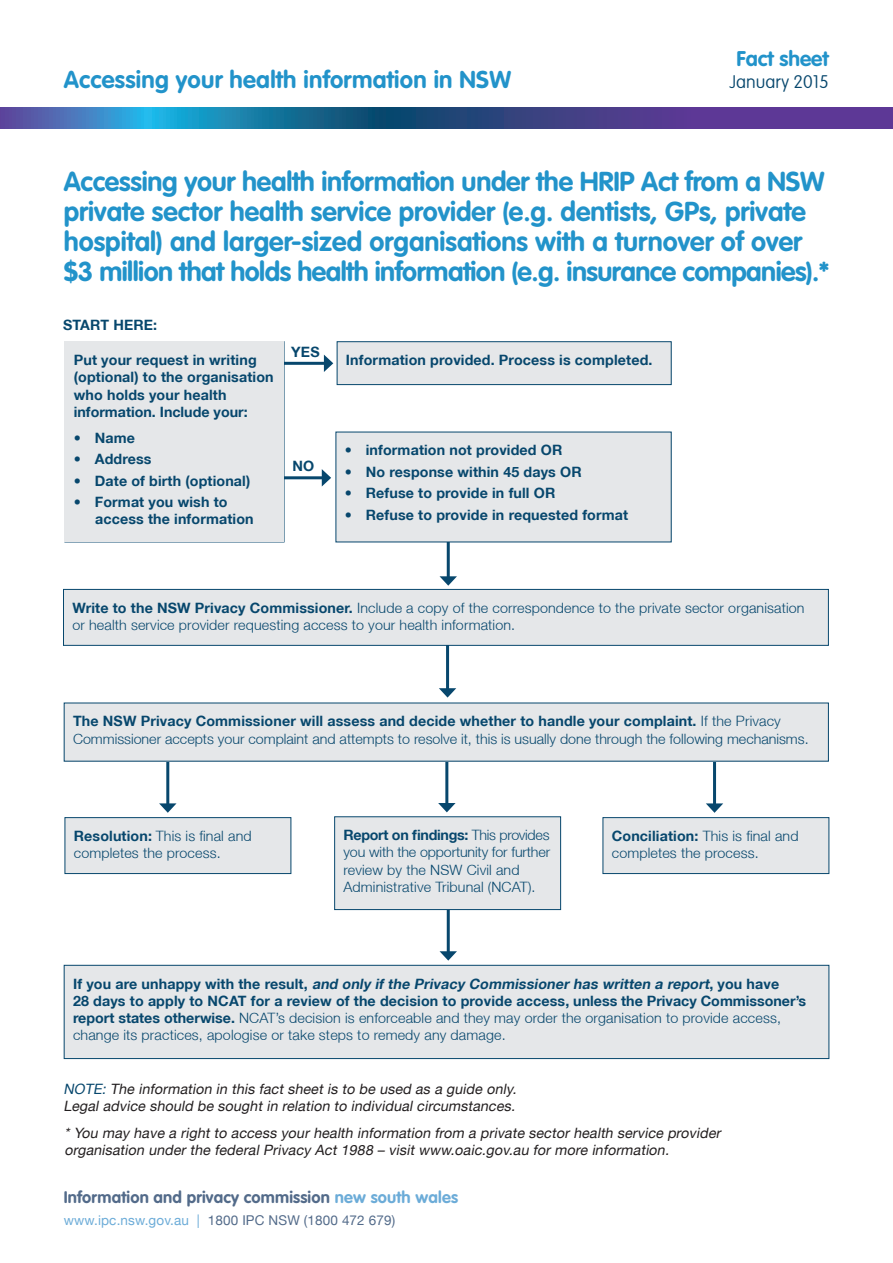
<style>
.page{position:relative;width:893px;height:1263px;background:#fff}
.page>*{position:absolute;margin:0;border:0;box-sizing:border-box;transform-origin:0 0}
.t1{font:700 27px/30px "VAG Rounded Std";color:#2293ca}
.t2{font:700 24px "VAG Rounded Std";letter-spacing:.01em;color:#2293ca}
.t3{font:700 21px "VAG Rounded Std";color:#2293ca}
.t4{font:100 18px "VAG Rounded Std";color:#07476d}
.t5{font:700 16.5px "VAG Rounded Std";letter-spacing:.01em;color:#536b8a}
.t6{font:300 14.25px/17.2px "Helvetica Neue LT";letter-spacing:.01em;color:#07476d}
.t7{font:700 14.25px/17.2px "Helvetica Neue LT";letter-spacing:.01em;color:#07476d}
.t8{font:italic 14.25px/17.2px "Helvetica Neue LT";color:#231f20}
.t9{font:13.5px "Helvetica Neue LT";letter-spacing:.01em;color:#536b8a}
.s1{font-weight:700}
.s2{font-style:italic}
.s3{color:#07476d}
.s4{color:#6cacd8}
</style>
<div class="page">
<svg style="left:0;top:107px;width:893px;height:21px;background:#385899"></svg>
<div style="left:603px;top:818px;width:226px;height:55px;background:#e5e7e9"></div>
<div style="left:603px;top:817px;width:226px;height:57px;border:1px solid #07476d"></div>
<div style="left:64px;top:965px;width:765px;height:93px;background:#e5e7e9"></div>
<div style="left:64px;top:965px;width:765px;height:94px;border:1px solid #07476d"></div>
<hr style="left:166px;top:740px;width:3px;height:66px;background:#07476d">
<svg style="left:159px;top:803px;width:18px;height:10px"></svg>
<hr style="left:445px;top:739px;width:3px;height:67px;background:#07476d">
<svg style="left:438px;top:803px;width:18px;height:9px"></svg>
<hr style="left:446px;top:625px;width:3px;height:66px;background:#07476d">
<svg style="left:439px;top:688px;width:17px;height:10px"></svg>
<hr style="left:713px;top:740px;width:3px;height:66px;background:#07476d">
<svg style="left:706px;top:803px;width:17px;height:10px"></svg>
<div style="left:64px;top:703px;width:764px;height:58px;background:#e5e7e9"></div>
<div style="left:63px;top:589px;width:765px;height:56px;background:#e5e7e9"></div>
<div style="left:63px;top:589px;width:766px;height:57px;border:1px solid #07476d"></div>
<hr style="left:447px;top:499px;width:3px;height:80px;background:#07476d">
<svg style="left:440px;top:576px;width:17px;height:10px"></svg>
<hr style="left:229px;top:362px;width:98px;height:3px;background:#07476d">
<svg style="left:324px;top:355px;width:9px;height:17px"></svg>
<hr style="left:227px;top:476px;width:97px;height:3px;background:#07476d">
<svg style="left:322px;top:469px;width:9px;height:17px"></svg>
<div style="left:337px;top:342px;width:334px;height:43px;background:#e5e7e9"></div>
<div style="left:337px;top:341px;width:335px;height:44px;border:1px solid #07476d"></div>
<div style="left:336px;top:432px;width:335px;height:110px;background:#e5e7e9"></div>
<div style="left:65px;top:342px;width:219px;height:200px;background:#e5e7e9"></div>
<hr style="left:447px;top:842px;width:3px;height:112px;background:#07476d">
<svg style="left:440px;top:951px;width:17px;height:10px"></svg>
<div style="left:65px;top:818px;width:226px;height:55px;background:#e5e7e9"></div>
<div style="left:65px;top:817px;width:226px;height:57px;border:1px solid #07476d"></div>
<div style="left:335px;top:817px;width:226px;height:92px;background:#e5e7e9"></div>
<div style="left:334px;top:816px;width:227px;height:94px;border:1px solid #07476d"></div>
<h3 class="t3" style="left:736px;top:47px;width:94px">Fact sheet</h3>
<h2 class="t2" style="left:64px;top:66px;width:449px">Accessing your health information in NSW</h2>
<p class="t4" style="left:730px;top:71px;width:100px">January 2015</p>
<h2 class="t1" style="left:64px;top:167px;width:767px">Accessing your health information under the HRIP Act from a NSW private sector health service provider (e.g. dentists, GPs, private hospital) and larger-sized organisations with a turnover of over $3 million that holds health information (e.g. insurance companies).*</h2>
<p class="t7" style="left:63px;top:316px;width:96px">START HERE:</p>
<p class="t7" style="left:74px;top:351px;width:201px">Put your request in writing (optional) to the organisation who holds your health information. Include your:</p>
<p class="t7" style="left:74px;top:428px;width:63px">• Name</p>
<p class="t7" style="left:74px;top:450px;width:79px">• Address</p>
<p class="t7" style="left:74px;top:471px;width:178px">• Date of birth (optional)</p>
<p class="t7" style="left:95px;top:493px;width:160px;text-indent:-21px">• Format you wish to access the information</p>
<p class="t7" style="left:291px;top:343px;width:30px">YES</p>
<p class="t7" style="left:292px;top:457px;width:23px">NO</p>
<p class="t7" style="left:346px;top:351px;width:308px">Information provided. Process is completed.</p>
<p class="t7" style="left:345px;top:441px;width:219px">• information not provided OR</p>
<p class="t7" style="left:345px;top:463px;width:238px">• No response within 45 days OR</p>
<p class="t7" style="left:345px;top:484px;width:212px">• Refuse to provide in full OR</p>
<p class="t7" style="left:345px;top:506px;width:285px">• Refuse to provide in requested format</p>
<p class="t6" style="left:72px;top:599px;width:734px"><span class="s1">Write to the NSW Privacy Commissioner.</span> Include a copy of the correspondence to the private sector organisation or health service provider requesting access to your health information.</p>
<p class="t6" style="left:73px;top:712px;width:737px"><span class="s1">The NSW Privacy Commissioner will assess and decide whether to handle your complaint.</span> If the Privacy<br>Commissioner accepts your complaint and attempts to resolve it, this is usually done through the following mechanisms.</p>
<p class="t6" style="left:74px;top:827px;width:179px"><span class="s1">Resolution:</span> This is final and completes the process.</p>
<p class="t6" style="left:343px;top:826px;width:208px"><span class="s1">Report on findings:</span> This provides you with the opportunity for further review by the NSW Civil and<br>Administrative Tribunal (NCAT).</p>
<p class="t6" style="left:612px;top:827px;width:188px"><span class="s1">Conciliation:</span> This is final and completes the process.</p>
<h5 class="t7" style="left:73px;top:974px;width:735px">I f y o u a re u n h a p py w i t h t h e re s u l t , <span class="s2">and only if the Privacy Commissioner has written a report</span>, y o u h a v e<br>28 days to apply to NCAT for a review of the decision to provide access, unless the Privacy Commissoner’s</h5>
<p class="t6" style="left:73px;top:1009px;width:709px"><span class="s1">report states otherwise.</span> NCAT’s decision is enforceable and they may order the organisation to provide access, change its practices, apologise or take steps to remedy any damage.</p>
<p class="t8" style="left:63px;top:1080px;width:457px"><span class="s3">NOTE:</span> The information in this fact sheet is to be used as a guide only.<br>Legal advice should be sought in relation to individual circumstances.</p>
<p class="t8" style="left:65px;top:1124px;width:660px">* You may have a right to access your health information from a private sector health service provider organisation under the federal Privacy Act 1988 – visit www.oaic.gov.au for more information.</p>
<p class="t5" style="left:64px;top:1188px;width:396px">Information and privacy commission <span class="s4">new south wales</span></p>
<p class="t9" style="left:64px;top:1212px;width:333px"><span class="s4">www.ipc.nsw.gov.au |</span> 1800 IPC NSW (1800 472 679)</p>
</div>
